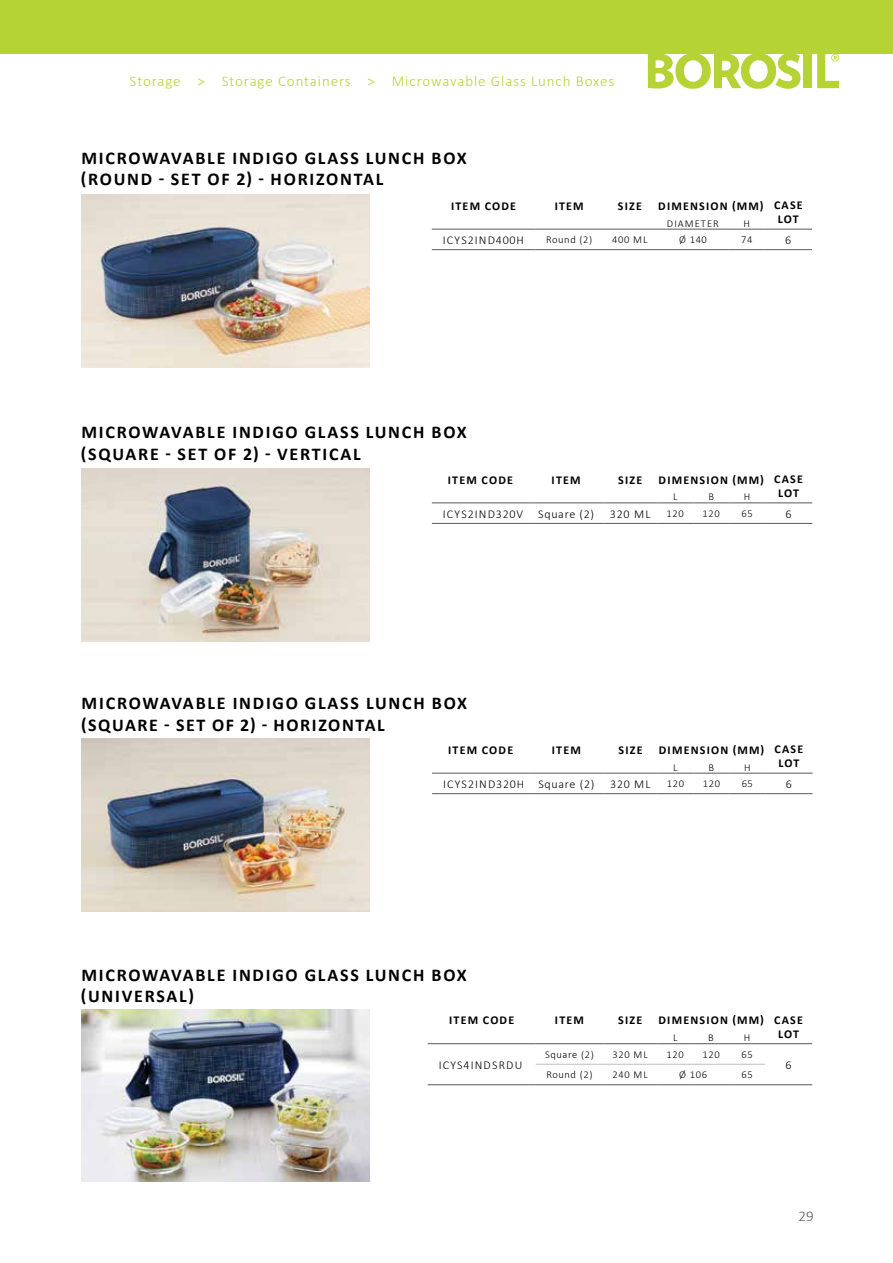
<style>
.page{position:relative;width:893px;height:1263px;background:#fff}
.page>*{position:absolute;margin:0;border:0;box-sizing:border-box;transform-origin:0 0}
.t1{font:700 18px/21.6px "Calibri";letter-spacing:.1em;color:#000}
.t2{font:300 15px "Calibri";letter-spacing:.06em;color:#b5d334}
.t3{font:300 15px "Calibri";color:#58595b}
.t4{font:700 12px/13.6px "Calibri";letter-spacing:.1em;color:#000}
.t5{font:300 12px "Calibri";letter-spacing:.08em;color:#000}
.t6{font:300 12px "Calibri";letter-spacing:.1em;color:#000}
.t7{font:300 10.5px "Calibri";letter-spacing:.06em;color:#000}
.t8{font:300 10.5px "Calibri";letter-spacing:.1em;color:#000}
</style>
<div class="page">
<div style="left:0;top:0;width:893px;height:54px;background:#b5d334"></div>
<div style="left:804px;top:54px;width:8px;height:34px;background:#b5d334"></div>
<svg style="left:817px;top:54px;width:22px;height:34px"></svg>
<svg style="left:648px;top:54px;width:152px;height:35px"></svg>
<img style="left:81px;top:195px;width:288px;height:172px">
<hr style="left:535px;top:249px;width:68px;height:1px;background:#58595b">
<hr style="left:603px;top:249px;width:54px;height:1px;background:#58595b">
<hr style="left:657px;top:249px;width:72px;height:1px;background:#58595b">
<hr style="left:729px;top:249px;width:36px;height:1px;background:#58595b">
<hr style="left:432px;top:249px;width:103px;height:1px;background:#58595b">
<hr style="left:765px;top:249px;width:47px;height:1px;background:#58595b">
<hr style="left:432px;top:229px;width:103px;height:1px;background:#58595b">
<hr style="left:765px;top:229px;width:47px;height:1px;background:#58595b">
<hr style="left:729px;top:229px;width:36px;height:1px;background:#58595b">
<hr style="left:535px;top:229px;width:68px;height:1px;background:#58595b">
<hr style="left:603px;top:229px;width:54px;height:1px;background:#58595b">
<hr style="left:657px;top:229px;width:72px;height:1px;background:#58595b">
<img style="left:81px;top:468px;width:288px;height:173px">
<hr style="left:432px;top:523px;width:97px;height:1px;background:#58595b">
<hr style="left:529px;top:523px;width:74px;height:1px;background:#58595b">
<hr style="left:603px;top:523px;width:54px;height:1px;background:#58595b">
<hr style="left:657px;top:523px;width:36px;height:1px;background:#58595b">
<hr style="left:693px;top:523px;width:36px;height:1px;background:#58595b">
<hr style="left:729px;top:523px;width:36px;height:1px;background:#58595b">
<hr style="left:765px;top:523px;width:47px;height:1px;background:#58595b">
<hr style="left:432px;top:503px;width:97px;height:1px;background:#58595b">
<hr style="left:529px;top:503px;width:74px;height:1px;background:#58595b">
<hr style="left:603px;top:503px;width:54px;height:1px;background:#58595b">
<hr style="left:657px;top:503px;width:36px;height:1px;background:#58595b">
<hr style="left:693px;top:503px;width:36px;height:1px;background:#58595b">
<hr style="left:729px;top:503px;width:36px;height:1px;background:#58595b">
<hr style="left:765px;top:503px;width:47px;height:1px;background:#58595b">
<img style="left:81px;top:739px;width:288px;height:172px">
<hr style="left:432px;top:793px;width:97px;height:1px;background:#58595b">
<hr style="left:529px;top:793px;width:74px;height:1px;background:#58595b">
<hr style="left:603px;top:793px;width:54px;height:1px;background:#58595b">
<hr style="left:657px;top:793px;width:36px;height:1px;background:#58595b">
<hr style="left:693px;top:793px;width:36px;height:1px;background:#58595b">
<hr style="left:729px;top:793px;width:36px;height:1px;background:#58595b">
<hr style="left:765px;top:793px;width:47px;height:1px;background:#58595b">
<hr style="left:432px;top:773px;width:97px;height:1px;background:#58595b">
<hr style="left:529px;top:773px;width:74px;height:1px;background:#58595b">
<hr style="left:603px;top:773px;width:54px;height:1px;background:#58595b">
<hr style="left:657px;top:773px;width:36px;height:1px;background:#58595b">
<hr style="left:693px;top:773px;width:36px;height:1px;background:#58595b">
<hr style="left:729px;top:773px;width:36px;height:1px;background:#58595b">
<hr style="left:765px;top:773px;width:47px;height:1px;background:#58595b">
<hr style="left:428px;top:1084px;width:108px;height:1px;background:#58595b">
<hr style="left:765px;top:1084px;width:47px;height:1px;background:#58595b">
<hr style="left:428px;top:1043px;width:108px;height:1px;background:#58595b">
<hr style="left:765px;top:1043px;width:47px;height:1px;background:#58595b">
<hr style="left:536px;top:1084px;width:67px;height:1px;background:#58595b">
<hr style="left:603px;top:1084px;width:54px;height:1px;background:#58595b">
<hr style="left:657px;top:1084px;width:36px;height:1px;background:#58595b">
<hr style="left:693px;top:1084px;width:36px;height:1px;background:#58595b">
<hr style="left:729px;top:1084px;width:36px;height:1px;background:#58595b">
<hr style="left:729px;top:1043px;width:36px;height:1px;background:#58595b">
<hr style="left:729px;top:1064px;width:36px;height:1px;background:#bcbec0">
<hr style="left:536px;top:1043px;width:67px;height:1px;background:#58595b">
<hr style="left:603px;top:1043px;width:54px;height:1px;background:#58595b">
<hr style="left:657px;top:1043px;width:36px;height:1px;background:#58595b">
<hr style="left:693px;top:1043px;width:36px;height:1px;background:#58595b">
<hr style="left:536px;top:1064px;width:67px;height:1px;background:#bcbec0">
<hr style="left:603px;top:1064px;width:54px;height:1px;background:#bcbec0">
<hr style="left:657px;top:1064px;width:36px;height:1px;background:#bcbec0">
<hr style="left:693px;top:1064px;width:36px;height:1px;background:#bcbec0">
<img style="left:81px;top:1009px;width:288px;height:173px">
<p class="t2" style="left:130px;top:72px;width:486px">Storage &gt; Storage Containers &gt; Microwavable Glass Lunch Boxes</p>
<p class="t1" style="left:81px;top:146px;width:387px">MICROWAVABLE INDIGO GLASS LUNCH BOX (ROUND - SET OF 2) - HORIZONTAL</p>
<p class="t4" style="left:451px;top:199px;width:67px">ITEM CODE</p>
<p class="t4" style="left:555px;top:199px;width:31px">ITEM</p>
<p class="t4" style="left:618px;top:199px;width:26px">SIZE</p>
<p class="t4" style="left:658px;top:199px;width:146px">DIMENSION (MM) CASE</p>
<p class="t8" style="left:667px;top:216px;width:53px">DIAMETER</p>
<p class="t7" style="left:743px;top:216px;width:8px">H</p>
<p class="t4" style="left:778px;top:212px;width:23px">LOT</p>
<p class="t5" style="left:443px;top:232px;width:83px">ICYS2IND400H</p>
<p class="t7" style="left:546px;top:233px;width:48px">Round (2)</p>
<p class="t7" style="left:612px;top:233px;width:37px">400 ML</p>
<p class="t7" style="left:679px;top:233px;width:29px">Ø 140</p>
<p class="t7" style="left:741px;top:233px;width:13px">74</p>
<p class="t5" style="left:785px;top:232px;width:8px">6</p>
<p class="t1" style="left:81px;top:421px;width:387px">MICROWAVABLE INDIGO GLASS LUNCH BOX (SQUARE - SET OF 2) - VERTICAL</p>
<p class="t4" style="left:448px;top:473px;width:67px">ITEM CODE</p>
<p class="t4" style="left:552px;top:473px;width:31px">ITEM</p>
<p class="t4" style="left:618px;top:473px;width:26px">SIZE</p>
<p class="t4" style="left:778px;top:473px;width:26px;text-indent:-120px">DIMENSION (MM) CASE<br>LOT</p>
<p class="t7" style="left:673px;top:490px;width:6px">L</p>
<p class="t7" style="left:708px;top:490px;width:7px">B</p>
<p class="t7" style="left:744px;top:490px;width:8px">H</p>
<p class="t5" style="left:443px;top:506px;width:153px">ICYS2IND320V Square (2)</p>
<p class="t5" style="left:610px;top:506px;width:42px">320 ML</p>
<p class="t7" style="left:667px;top:507px;width:19px">120</p>
<p class="t7" style="left:703px;top:507px;width:19px">120</p>
<p class="t7" style="left:741px;top:507px;width:13px">65</p>
<p class="t5" style="left:786px;top:506px;width:8px">6</p>
<p class="t1" style="left:81px;top:692px;width:387px">MICROWAVABLE INDIGO GLASS LUNCH BOX (SQUARE - SET OF 2) - HORIZONTAL</p>
<p class="t4" style="left:448px;top:743px;width:67px">ITEM CODE</p>
<p class="t4" style="left:552px;top:743px;width:31px">ITEM</p>
<p class="t4" style="left:618px;top:743px;width:26px">SIZE</p>
<p class="t4" style="left:778px;top:743px;width:26px;text-indent:-120px">DIMENSION (MM) CASE<br>LOT</p>
<p class="t7" style="left:673px;top:760px;width:6px">L</p>
<p class="t7" style="left:709px;top:760px;width:7px">B</p>
<p class="t7" style="left:744px;top:760px;width:8px">H</p>
<p class="t5" style="left:443px;top:776px;width:153px">ICYS2IND320H Square (2)</p>
<p class="t5" style="left:610px;top:776px;width:42px">320 ML</p>
<p class="t7" style="left:667px;top:777px;width:19px">120</p>
<p class="t7" style="left:703px;top:777px;width:19px">120</p>
<p class="t7" style="left:742px;top:777px;width:13px">65</p>
<p class="t5" style="left:786px;top:776px;width:8px">6</p>
<p class="t1" style="left:81px;top:964px;width:387px">MICROWAVABLE INDIGO GLASS LUNCH BOX (UNIVERSAL)</p>
<p class="t4" style="left:449px;top:1013px;width:67px">ITEM CODE</p>
<p class="t4" style="left:555px;top:1013px;width:31px">ITEM</p>
<p class="t4" style="left:618px;top:1013px;width:26px">SIZE</p>
<p class="t4" style="left:778px;top:1013px;width:26px;text-indent:-120px">DIMENSION (MM) CASE<br>LOT</p>
<p class="t7" style="left:673px;top:1031px;width:6px">L</p>
<p class="t7" style="left:708px;top:1031px;width:7px">B</p>
<p class="t7" style="left:744px;top:1031px;width:8px">H</p>
<p class="t6" style="left:439px;top:1057px;width:85px">ICYS4INDSRDU</p>
<p class="t7" style="left:545px;top:1048px;width:50px">Square (2)</p>
<p class="t7" style="left:612px;top:1048px;width:37px">320 ML</p>
<p class="t7" style="left:667px;top:1048px;width:19px">120</p>
<p class="t7" style="left:702px;top:1048px;width:19px">120</p>
<p class="t7" style="left:741px;top:1048px;width:13px">65</p>
<p class="t5" style="left:785px;top:1057px;width:8px">6</p>
<p class="t7" style="left:546px;top:1068px;width:48px">Round (2)</p>
<p class="t7" style="left:612px;top:1068px;width:37px">240 ML</p>
<p class="t7" style="left:679px;top:1068px;width:29px">Ø 106</p>
<p class="t7" style="left:741px;top:1068px;width:13px">65</p>
<p class="t3" style="left:799px;top:1207px;width:17px">29</p>
</div>
